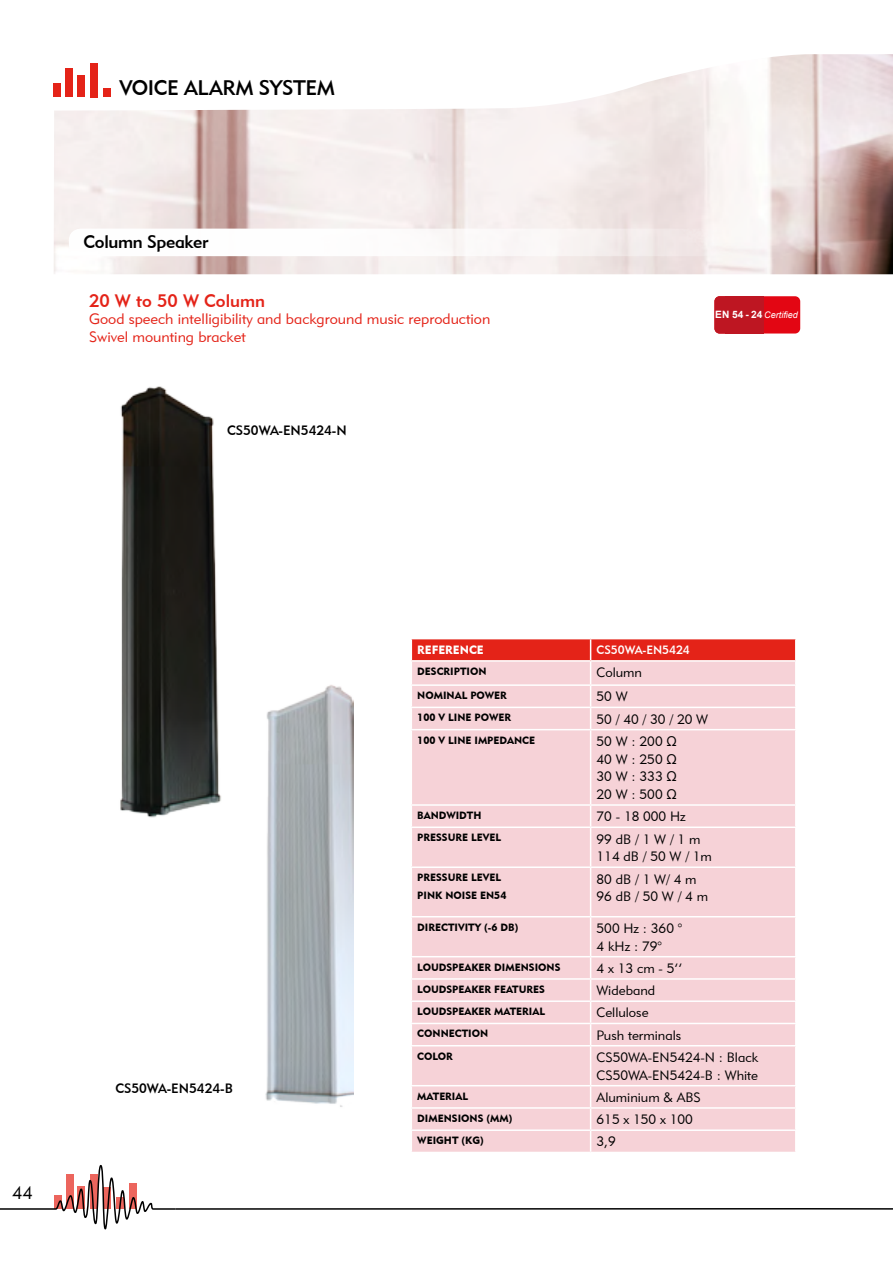
<style>
.page{position:relative;width:893px;height:1263px;background:#fff}
.page>*{position:absolute;margin:0;border:0;box-sizing:border-box;transform-origin:0 0}
.t1{font:21px "Geometric 415 BT Medium A";letter-spacing:-.02em;color:#000}
.t2{font:18px "Geometric 415 BT Medium A";color:#e42318}
.t3{font:18px "Geometric 415 BT Medium A";letter-spacing:-.02em;color:#000}
.t4{font:18px "Geometric 415 BT Lite A";color:#000}
.t5{font:15px/17.7px "Geometric 415 BT Lite A";color:#e42318}
.t6{font:13.5px/17.7px "Geometric 415 BT Lite A";color:#000}
.t7{font:13.5px "Geometric 415 BT Medium A";color:#000}
.t8{font:12px "Geometric 415 BT Medium A";color:#fff}
.t9{font:12px "Geometric 415 BT Black A";color:#fff}
.t10{font:10.5px/17.7px "Geometric 415 BT Black A";color:#000}
.t11{font:italic 9px "Arial";color:#fff}
.s1{font-weight:700;font-style:normal;font-size:10.2px}
</style>
<div class="page">
<img style="left:54px;top:54px;width:839px;height:220px">
<svg style="left:0;top:1164px;width:893px;height:66px"></svg>
<svg style="left:54px;top:63px;width:57px;height:34px"></svg>
<div style="left:412px;top:730px;width:383px;height:422px;background:#f6d2d7"></div>
<div style="left:411px;top:730px;width:180px;height:75px;background:#f6d2d7"></div>
<div style="left:411px;top:827px;width:180px;height:40px;background:#f6d2d7"></div>
<svg style="left:411px;top:639px;width:385px;height:90px;background:#f2acad"></svg>
<hr style="left:795px;top:708px;width:2px;height:21px;background:#fff">
<hr style="left:411px;top:730px;width:1px;height:74px;background:#fff">
<hr style="left:590px;top:730px;width:1px;height:74px;background:#fff">
<hr style="left:411px;top:804px;width:180px;height:2px;background:#fff">
<hr style="left:591px;top:804px;width:206px;height:2px;background:#fff">
<svg style="left:590px;top:806px;width:1px;height:20px"></svg>
<hr style="left:411px;top:826px;width:180px;height:2px;background:#fff">
<hr style="left:411px;top:828px;width:1px;height:38px;background:#fff">
<hr style="left:591px;top:826px;width:206px;height:2px;background:#fff">
<hr style="left:590px;top:828px;width:1px;height:38px;background:#fff">
<hr style="left:411px;top:866px;width:180px;height:2px;background:#fff">
<hr style="left:591px;top:866px;width:206px;height:2px;background:#fff">
<hr style="left:590px;top:868px;width:1px;height:48px;background:#fff">
<hr style="left:411px;top:916px;width:180px;height:1px;background:#fff">
<hr style="left:591px;top:916px;width:206px;height:1px;background:#fff">
<hr style="left:590px;top:917px;width:1px;height:39px;background:#fff">
<hr style="left:411px;top:956px;width:180px;height:1px;background:#fff">
<hr style="left:591px;top:956px;width:206px;height:1px;background:#fff">
<hr style="left:411px;top:978px;width:180px;height:2px;background:#fff">
<hr style="left:591px;top:978px;width:206px;height:2px;background:#fff">
<hr style="left:411px;top:1000px;width:180px;height:2px;background:#fff">
<hr style="left:591px;top:1000px;width:206px;height:2px;background:#fff">
<hr style="left:411px;top:1023px;width:180px;height:1px;background:#fff">
<hr style="left:591px;top:1023px;width:206px;height:1px;background:#fff">
<svg style="left:590px;top:957px;width:1px;height:88px"></svg>
<hr style="left:411px;top:1045px;width:180px;height:1px;background:#fff">
<hr style="left:591px;top:1045px;width:206px;height:1px;background:#fff">
<hr style="left:590px;top:1046px;width:1px;height:39px;background:#fff">
<hr style="left:411px;top:1085px;width:180px;height:1px;background:#fff">
<hr style="left:591px;top:1085px;width:206px;height:1px;background:#fff">
<hr style="left:411px;top:1107px;width:180px;height:2px;background:#fff">
<hr style="left:591px;top:1107px;width:206px;height:2px;background:#fff">
<hr style="left:411px;top:1129px;width:180px;height:2px;background:#fff">
<hr style="left:591px;top:1129px;width:206px;height:2px;background:#fff">
<svg style="left:590px;top:1086px;width:1px;height:66px"></svg>
<img style="left:120px;top:386px;width:101px;height:432px">
<img style="left:265px;top:685px;width:88px;height:422px">
<div style="left:714px;top:296px;width:86px;height:37px;background:#e30613;border-radius:5px"></div>
<div style="left:714px;top:296px;width:32px;height:38px;background:#be1622;border-radius:5px"></div>
<div style="left:725px;top:296px;width:38px;height:38px;background:#be1622"></div>
<svg style="left:69px;top:229px;width:730px;height:27px"></svg>
<h1 class="t1" style="left:120px;top:75px;width:217px">VOICE ALARM SYSTEM</h1>
<h2 class="t3" style="left:84px;top:230px;width:126px">Column Speaker</h2>
<h2 class="t2" style="left:89px;top:289px;width:178px">20 W to 50 W Column</h2>
<p class="t5" style="left:89px;top:310px;width:403px">Good speech intelligibility and background music reproduction<br>Swivel mounting bracket</p>
<p class="t7" style="left:227px;top:422px;width:121px">CS50WA-EN5424-N</p>
<p class="t11" style="left:715px;top:308px;width:84px"><span class="s1">EN 54 - 24</span> Certified</p>
<h2 class="t4" style="left:12px;top:1181px;width:22px">44</h2>
<p class="t7" style="left:115px;top:1080px;width:119px">CS50WA-EN5424-B</p>
<p class="t9" style="left:417px;top:642px;width:68px">REFERENCE</p>
<p class="t8" style="left:597px;top:642px;width:95px">CS50WA-EN5424</p>
<p class="t10" style="left:417px;top:662px;width:71px">DESCRIPTION</p>
<p class="t6" style="left:597px;top:663px;width:47px">Column</p>
<p class="t10" style="left:417px;top:686px;width:91px">NOMINAL POWER</p>
<p class="t6" style="left:597px;top:688px;width:33px">50 W</p>
<p class="t10" style="left:417px;top:709px;width:95px">100 V LINE POWER</p>
<p class="t6" style="left:597px;top:710px;width:113px">50 / 40 / 30 / 20 W</p>
<p class="t10" style="left:417px;top:731px;width:119px">100 V LINE IMPEDANCE</p>
<p class="t6" style="left:597px;top:732px;width:82px;text-align:justify">50 W : 200 Ω 40 W : 250 Ω 30 W : 333 Ω 20 W : 500 Ω</p>
<p class="t10" style="left:417px;top:806px;width:66px">BANDWIDTH</p>
<p class="t6" style="left:597px;top:807px;width:91px">70 - 18 000 Hz</p>
<p class="t10" style="left:417px;top:828px;width:85px">PRESSURE LEVEL</p>
<p class="t6" style="left:597px;top:830px;width:117px">99 dB / 1 W / 1 m<br>114 dB / 50 W / 1m</p>
<p class="t10" style="left:417px;top:868px;width:91px">PRESSURE LEVEL<br>PINK NOISE EN54</p>
<p class="t6" style="left:597px;top:870px;width:113px">80 dB / 1 W/ 4 m<br>96 dB / 50 W / 4 m</p>
<p class="t10" style="left:417px;top:918px;width:103px">DIRECTIVITY (-6 DB)</p>
<p class="t6" style="left:597px;top:919px;width:87px">500 Hz : 360 °<br>4 kHz : 79°</p>
<p class="t10" style="left:417px;top:958px;width:145px">LOUDSPEAKER DIMENSIONS</p>
<p class="t6" style="left:597px;top:959px;width:87px">4 x 13 cm - 5’’</p>
<p class="t10" style="left:417px;top:980px;width:129px">LOUDSPEAKER FEATURES</p>
<p class="t6" style="left:597px;top:981px;width:60px">Wideband</p>
<p class="t10" style="left:417px;top:1002px;width:129px">LOUDSPEAKER MATERIAL</p>
<p class="t6" style="left:597px;top:1004px;width:53px">Cellulose</p>
<p class="t10" style="left:417px;top:1025px;width:72px">CONNECTION</p>
<p class="t6" style="left:597px;top:1026px;width:86px">Push terminals</p>
<p class="t10" style="left:417px;top:1047px;width:37px">COLOR</p>
<p class="t6" style="left:597px;top:1048px;width:163px">CS50WA-EN5424-N : Black<br>CS50WA-EN5424-B : White</p>
<p class="t10" style="left:417px;top:1087px;width:52px">MATERIAL</p>
<p class="t6" style="left:597px;top:1088px;width:106px">Aluminium &amp; ABS</p>
<p class="t10" style="left:417px;top:1109px;width:97px">DIMENSIONS (MM)</p>
<p class="t6" style="left:597px;top:1110px;width:98px">615 x 150 x 100</p>
<p class="t10" style="left:417px;top:1131px;width:68px">WEIGHT (KG)</p>
<p class="t6" style="left:597px;top:1133px;width:21px">3,9</p>
</div>
